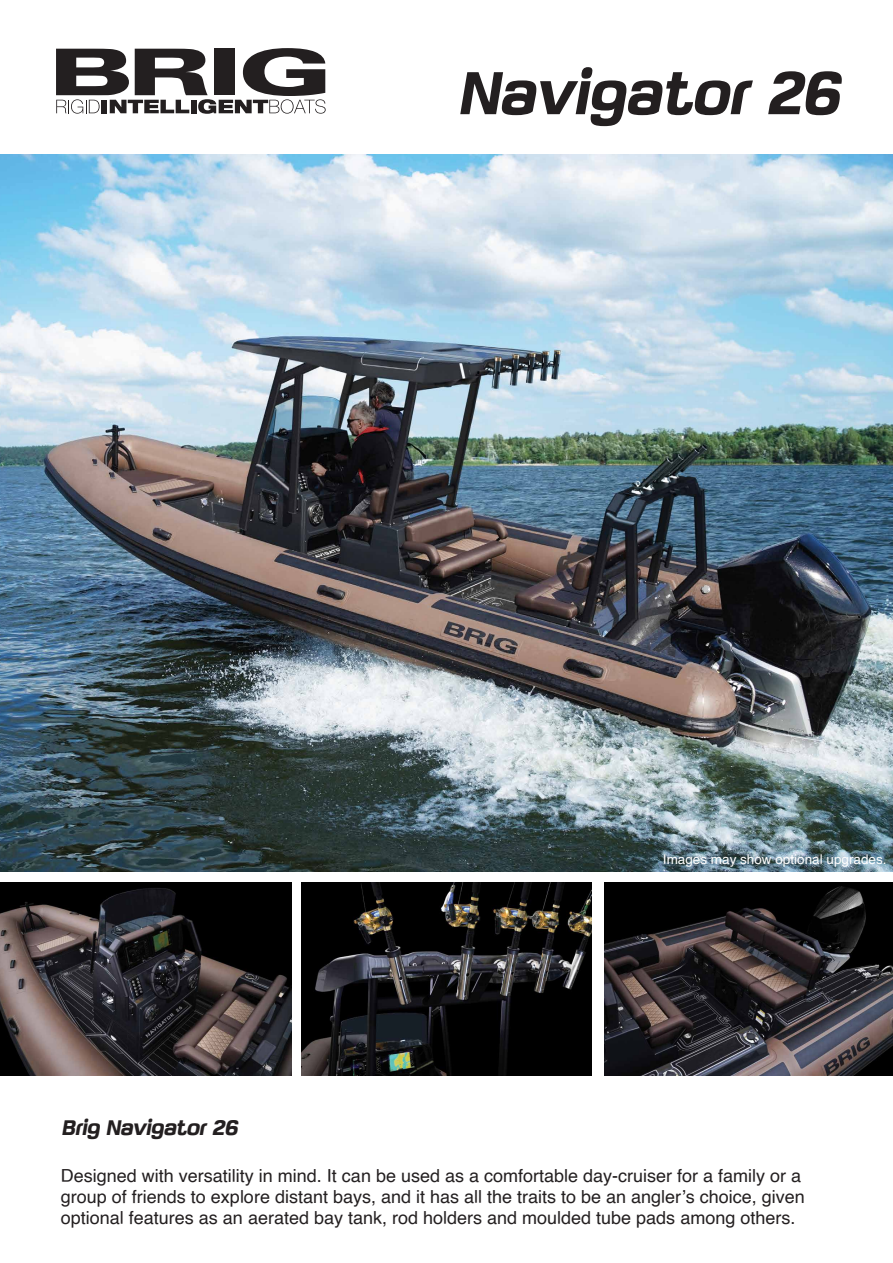
<style>
.page{position:relative;width:893px;height:1263px;background:#fff}
.page>*{position:absolute;margin:0;border:0;box-sizing:border-box;transform-origin:0 0}
.t1{font:700 60px "GFT Yamaha Motor Bold Italic OTF";letter-spacing:.01em;color:#231f20}
.t2{font:700 21px "GFT Yamaha Motor Bold Italic OTF";color:#231f20}
.t3{font:18px/21px "Helvetica";color:#231f20}
.t4{font:13.5px "Helvetica";color:#fff}
</style>
<div class="page">
<img style="left:0;top:155px;width:893px;height:716px">
<svg style="left:56px;top:48px;width:270px;height:66px"></svg>
<img style="left:0;top:882px;width:291px;height:194px">
<img style="left:605px;top:882px;width:288px;height:194px">
<img style="left:301px;top:882px;width:291px;height:194px">
<h1 class="t1" style="left:460px;top:55px;width:383px">Navigator 26</h1>
<p class="t4" style="left:663px;top:849px;width:225px">Images may show optional upgrades.</p>
<p class="t2" style="left:63px;top:1114px;width:177px">Brig Navigator 26</p>
<p class="t3" style="left:61px;top:1166px;width:745px">Designed with versatility in mind. It can be used as a comfortable day-cruiser for a family or a group of friends to explore distant bays, and it has all the traits to be an angler’s choice, given optional features as an aerated bay tank, rod holders and moulded tube pads among others.</p>
</div>
